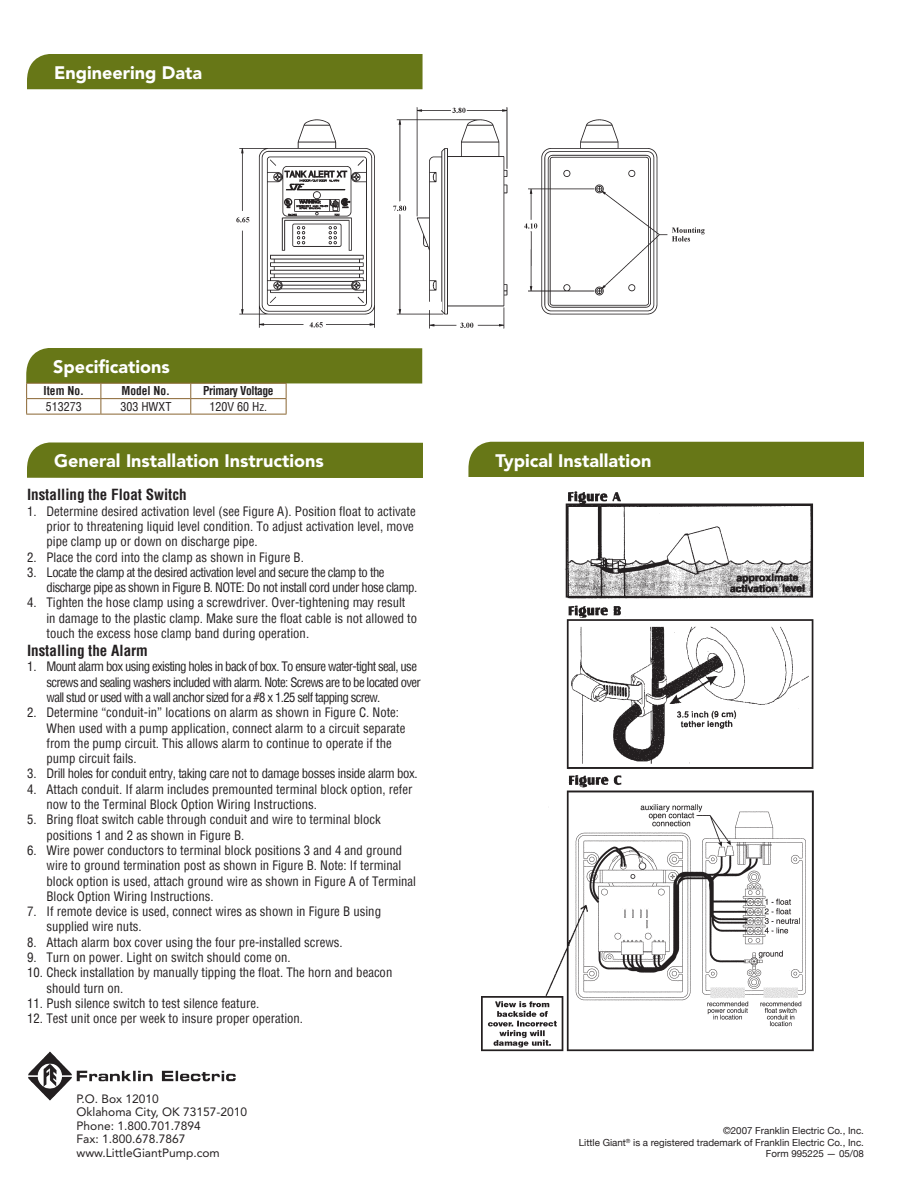
<style>
.page{position:relative;width:918px;height:1188px;background:#fff}
.page>*{position:absolute;margin:0;border:0;box-sizing:border-box;transform-origin:0 0}
.t1{font:900 18px "Avenir";color:#fff}
.t2{font:700 condensed 15px "Helvetica";color:#231f20}
.tabs{font:condensed 12.75px/15.3px "Helvetica";color:#231f20}
.tabs-2{font:condensed 12.75px/15.3px "Helvetica";letter-spacing:-.05em;color:#231f20}
.tabs-3{font:condensed 12.75px/15.3px "Helvetica";letter-spacing:-.04em;color:#231f20}
.tabs-4{font:condensed 12.75px "Helvetica";letter-spacing:-.03em;color:#231f20}
.signature{font:12px/13.5px "Avenir";color:#231f20}
.Table_Head{font:700 condensed 12px "Helvetica";letter-spacing:-.03em;color:#231f20;scale:.95 1}
.Table_Text{font:condensed 12px "Helvetica";color:#231f20}
.t3{font:9.75px "Helvetica Neue";color:#231f20}
</style>
<div class="page">
<div style="left:27px;top:54px;width:396px;height:35px;background:#677717"></div>
<hr style="left:26px;top:414px;width:75px;height:1px;background:#896531">
<hr style="left:101px;top:414px;width:90px;height:1px;background:#896531">
<hr style="left:191px;top:414px;width:96px;height:1px;background:#896531">
<svg style="left:26px;top:348px;width:396px;height:66px"></svg>
<hr style="left:101px;top:398px;width:90px;height:1px;background:#896531">
<img style="left:28px;top:1051px;width:208px;height:50px">
<img style="left:236px;top:107px;width:469px;height:222px">
<div style="left:468px;top:442px;width:396px;height:35px;background:#677717"></div>
<img style="left:481px;top:491px;width:333px;height:561px">
<div style="left:27px;top:442px;width:396px;height:36px;background:#677717"></div>
<p class="t1" style="left:54px;top:62px;width:150px">Engineering Data</p>
<p class="t1" style="left:53px;top:356px;width:118px">Specifications</p>
<p class="Table_Head" style="left:44px;top:383px;width:44px">Item No.</p>
<p class="Table_Head" style="left:122px;top:383px;width:53px">Model No.</p>
<p class="Table_Head" style="left:203px;top:383px;width:75px">Primary Voltage</p>
<p class="Table_Text" style="left:46px;top:399px;width:38px">513273</p>
<p class="Table_Text" style="left:120px;top:399px;width:52px">303 HWXT</p>
<p class="Table_Text" style="left:210px;top:399px;width:59px">120V 60 Hz.</p>
<p class="t1" style="left:54px;top:450px;width:271px">General Installation Instructions</p>
<p class="t1" style="left:495px;top:449px;width:158px">Typical Installation</p>
<p class="t2" style="left:27px;top:485px;width:161px">Installing the Float Switch</p>
<p class="tabs" style="left:46px;top:503px;width:371px;text-indent:-20px">1. Determine desired activation level (see Figure A). Position float to activate prior to threatening liquid level condition. To adjust activation level, move pipe clamp up or down on discharge pipe.</p>
<p class="tabs" style="left:27px;top:549px;width:278px">2. Place the cord into the clamp as shown in Figure B.</p>
<p class="tabs-3" style="left:46px;top:564px;width:372px;text-indent:-20px">3. Locate the clamp at the desired activation level and secure the clamp to the discharge pipe as shown in Figure B. NOTE: Do not install cord under hose clamp.</p>
<p class="tabs" style="left:46px;top:595px;width:372px;text-indent:-20px">4. Tighten the hose clamp using a screwdriver. Over-tightening may result in damage to the plastic clamp. Make sure the float cable is not allowed to touch the excess hose clamp band during operation.</p>
<p class="t2" style="left:27px;top:641px;width:122px">Installing the Alarm</p>
<p class="tabs-2" style="left:46px;top:659px;width:376px;text-indent:-20px">1. Mount alarm box using existing holes in back of box. To ensure water-tight seal, use screws and sealing washers included with alarm. Note: Screws are to be located over wall stud or used with a wall anchor sized for a #8 x 1.25 self tapping screw.</p>
<p class="tabs" style="left:46px;top:705px;width:361px;text-indent:-20px">2. Determine “conduit-in” locations on alarm as shown in Figure C. Note:<br>When used with a pump application, connect alarm to a circuit separate from the pump circuit. This allows alarm to continue to operate if the pump circuit fails.</p>
<p class="tabs-4" style="left:27px;top:766px;width:392px">3. Drill holes for conduit entry, taking care not to damage bosses inside alarm box.</p>
<p class="tabs" style="left:46px;top:781px;width:367px;text-indent:-20px">4. Attach conduit. If alarm includes premounted terminal block option, refer now to the Terminal Block Option Wiring Instructions.</p>
<p class="tabs" style="left:46px;top:812px;width:336px;text-indent:-20px">5. Bring float switch cable through conduit and wire to terminal block positions 1 and 2 as shown in Figure B.</p>
<p class="tabs" style="left:46px;top:843px;width:371px;text-indent:-20px">6. Wire power conductors to terminal block positions 3 and 4 and ground wire to ground termination post as shown in Figure B. Note: If terminal block option is used, attach ground wire as shown in Figure A of Terminal Block Option Wiring Instructions.</p>
<p class="tabs" style="left:46px;top:904px;width:336px;text-indent:-20px">7. If remote device is used, connect wires as shown in Figure B using supplied wire nuts.</p>
<p class="tabs" style="left:27px;top:934px;width:317px">8. Attach alarm box cover using the four pre-installed screws.</p>
<p class="tabs" style="left:27px;top:950px;width:265px">9. Turn on power. Light on switch should come on.</p>
<p class="tabs" style="left:46px;top:965px;width:347px;text-indent:-20px">10. Check installation by manually tipping the float. The horn and beacon should turn on.</p>
<p class="tabs" style="left:27px;top:996px;width:234px">11. Push silence switch to test silence feature.</p>
<p class="tabs" style="left:27px;top:1011px;width:278px">12. Test unit once per week to insure proper operation.</p>
<p class="signature" style="left:76px;top:1092px;width:172px">P.O. Box 12010<br>Oklahoma City, OK 73157-2010<br>Phone: 1.800.701.7894<br>Fax: 1.800.678.7867</p>
<p class="signature" style="left:76px;top:1146px;width:145px">www.LittleGiantPump.com</p>
<p class="t3" style="left:723px;top:1125px;width:142px">©2007 Franklin Electric Co., Inc.</p>
<p class="t3" style="left:579px;top:1136px;width:287px">Little Giant<sup>®</sup> is a registered trademark of Franklin Electric Co., Inc.</p>
<p class="t3" style="left:766px;top:1148px;width:100px">Form 995225 — 05/08</p>
</div>
